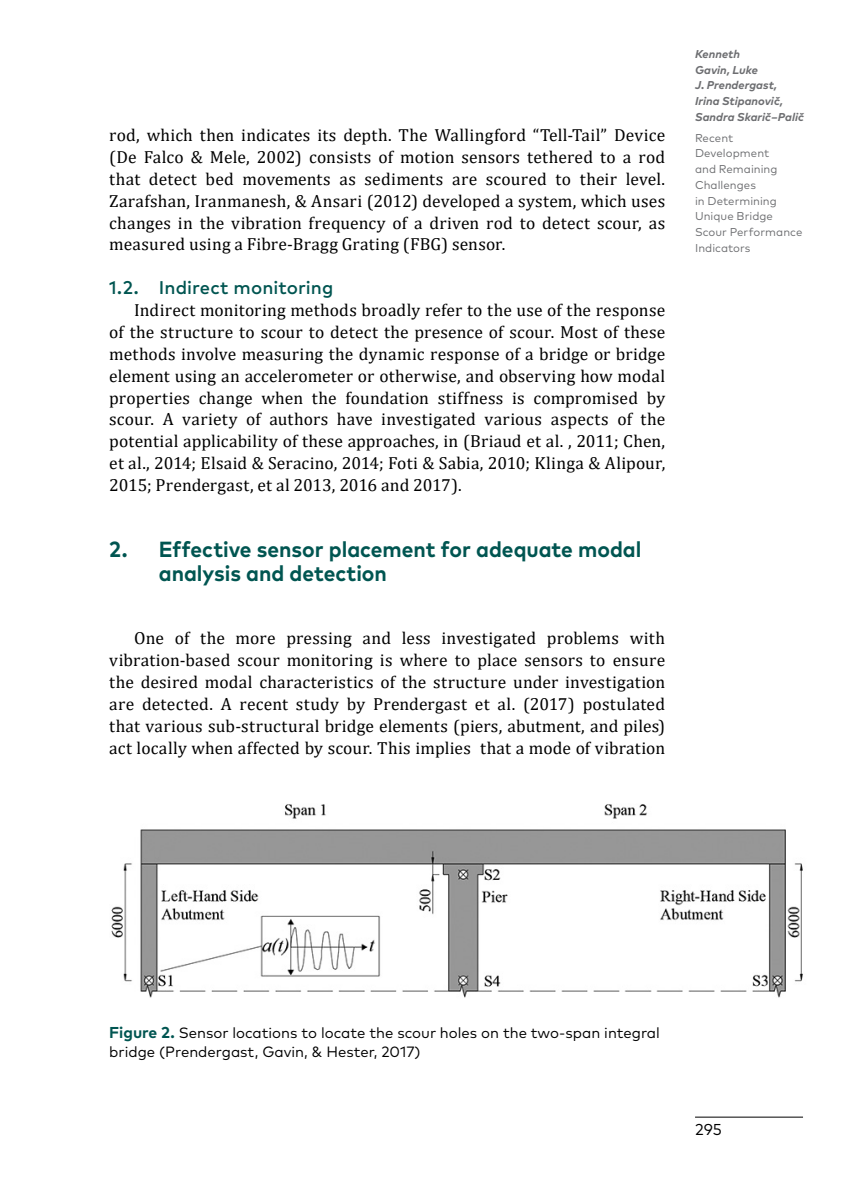
<style>
.page{position:relative;width:844px;height:1191px;background:#fff}
.page>*{position:absolute;margin:0;border:0;box-sizing:border-box;transform-origin:0 0}
.t1{font:700 21.88px/24.5px "Mark Pro";color:#005551;scale:.96 1}
.t2{font:500 18.38px "Mark Pro";color:#005551}
.t3{font:17.5px/21.9px "Cambria";letter-spacing:.01em;color:#000;text-align:justify}
.t4{font:15.75px "Mark Pro";color:#000}
.t5{font:14.88px/18.4px "Mark Pro";color:#000}
.t6{font:11.38px/15.8px "Mark Pro";letter-spacing:.005em;color:#6d6e71}
.t7{font:italic 700 11.38px/15.8px "Mark Pro";letter-spacing:.005em;color:#6d6e71}
.s1{font-weight:700;font-size:15.75px;color:#005551}
</style>
<div class="page">
<hr style="left:694px;top:1116px;width:108px;height:1px;background:#000">
<img style="left:111px;top:804px;width:692px;height:194px">
<p class="t3" style="left:109px;top:124px;width:557px">rod, which then indicates its depth. The Wallingford “Tell-Tail” Device (De Falco &amp; Mele, 2002) consists of motion sensors tethered to a rod that detect bed movements as sediments are scoured to their level.<br>Zarafshan, Iranmanesh, &amp; Ansari (2012) developed a system, which uses changes in the vibration frequency of a driven rod to detect scour, as measured using a Fibre-Bragg Grating (FBG) sensor.</p>
<p class="t2" style="left:109px;top:274px;width:225px">1.2. Indirect monitoring</p>
<p class="t3" style="left:109px;top:299px;width:557px;text-indent:25px">Indirect monitoring methods broadly refer to the use of the response of the structure to scour to detect the presence of scour. Most of these methods involve measuring the dynamic response of a bridge or bridge element using an accelerometer or otherwise, and observing how modal properties change when the foundation stiffness is compromised by scour. A variety of authors have investigated various aspects of the potential applicability of these approaches, in (Briaud et al. , 2011; Chen, et al., 2014; Elsaid &amp; Seracino, 2014; Foti &amp; Sabia, 2010; Klinga &amp; Alipour, 2015; Prendergast, et al 2013, 2016 and 2017).</p>
<p class="t1" style="left:159px;top:535px;width:504px;text-indent:-50px">2. Effective sensor placement for adequate modal analysis and detection</p>
<p class="t3" style="left:109px;top:627px;width:557px;text-indent:25px">One of the more pressing and less investigated problems with vibration-based scour monitoring is where to place sensors to ensure the desired modal characteristics of the structure under investigation are detected. A recent study by Prendergast et al. (2017) postulated that various sub-structural bridge elements (piers, abutment, and piles) act locally when affected by scour. This implies that a mode of vibration</p>
<p class="t7" style="left:694px;top:45px;width:110px">Kenneth<br>Gavin, Luke<br>J. Prendergast,<br>Irina Stipanovič,<br>Sandra Skarič−Palič</p>
<p class="t6" style="left:694px;top:129px;width:109px">Recent<br>Development<br>and Remaining<br>Challenges<br>in Determining<br>Unique Bridge<br>Scour Performance<br>Indicators</p>
<p class="t5" style="left:109px;top:1022px;width:552px"><span class="s1">Figure 2.</span> Sensor locations to locate the scour holes on the two-span integral bridge (Prendergast, Gavin, &amp; Hester, 2017)</p>
<p class="t4" style="left:694px;top:1118px;width:28px">295</p>
</div>
